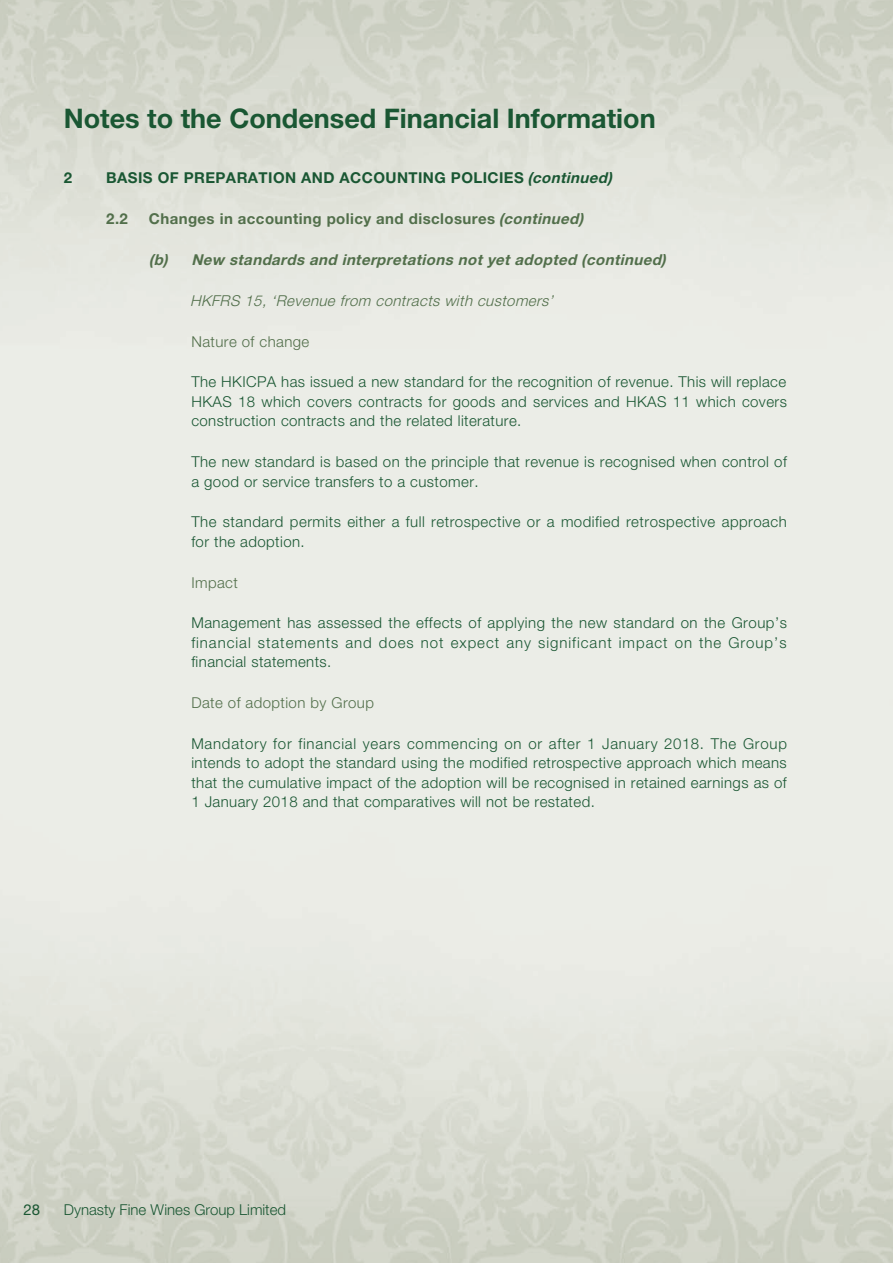
<style>
.page{position:relative;width:893px;height:1263px;background:#fff}
.page>*{position:absolute;margin:0;border:0;box-sizing:border-box;transform-origin:0 0}
.t1{font:700 27px "Helvetica Neue LT Std";color:#1a5733}
._00_Body_text{font:300 15px/19.5px "Helvetica Neue LT Std";letter-spacing:.03em;color:#1a5733;text-align:justify}
._03_Heading_3{font:italic 700 15px "Helvetica Neue LT Std";color:#526f4b}
._02_Heading_2{font:700 15px "Helvetica Neue LT Std";letter-spacing:.03em;color:#526f4b}
._01_Heading_1{font:700 15px "Helvetica Neue LT Std";letter-spacing:.03em;color:#1a5733}
._04_Heading_4{font:italic 300 15px "Helvetica Neue LT Std";color:#526f4b}
._05_Heading_5{font:300 15px "Helvetica Neue LT Std";letter-spacing:.03em;color:#526f4b}
._00_Body_text-2{font:300 15px "Helvetica Neue LT Std";color:#1a5733}
.t2{font:15px "Helvetica Neue LT Std";color:#1a5733}
.s1{font-style:italic}
</style>
<div class="page">
<h1 class="t1" style="left:64px;top:101px;width:593px">Notes to the Condensed Financial Information</h1>
<p class="_01_Heading_1" style="left:64px;top:169px;width:10px">2</p>
<p class="_01_Heading_1" style="left:106px;top:169px;width:507px">BASIS OF PREPARATION AND ACCOUNTING POLICIES <span class="s1">(continued)</span></p>
<p class="_02_Heading_2" style="left:106px;top:210px;width:23px">2.2</p>
<p class="_02_Heading_2" style="left:149px;top:210px;width:436px">Changes in accounting policy and disclosures <span class="s1">(continued)</span></p>
<p class="_03_Heading_3" style="left:149px;top:250px;width:518px">(b) New standards and interpretations notyetadopted (continued)</p>
<p class="_04_Heading_4" style="left:190px;top:291px;width:369px">HKFRS 15, ‘Revenue from contracts with customers’</p>
<p class="_05_Heading_5" style="left:191px;top:332px;width:120px">Nature of change</p>
<p class="_00_Body_text" style="left:191px;top:372px;width:597px">The HKICPA has issued a new standard for the recognition of revenue. This will replace HKAS 18 which covers contracts for goods and services and HKAS 11 which covers construction contracts and the related literature.</p>
<p class="_00_Body_text" style="left:191px;top:452px;width:597px">The new standard is based on the principle that revenue is recognised when control of a good or service transfers to a customer.</p>
<p class="_00_Body_text" style="left:191px;top:512px;width:597px">The standard permits either a full retrospective or a modified retrospective approach for the adoption.</p>
<p class="_05_Heading_5" style="left:191px;top:573px;width:48px">Impact</p>
<p class="_00_Body_text" style="left:191px;top:613px;width:597px">Management has assessed the effects of applying the new standard on the Group’s financial statements and does not expect any significant impact on the Group’s financial statements.</p>
<p class="_05_Heading_5" style="left:191px;top:694px;width:184px">Date of adoption by Group</p>
<p class="_00_Body_text" style="left:191px;top:733px;width:597px">Mandatory for financial years commencing on or after 1 January 2018. The Group intends to adopt the standard using the modified retrospective approach which means that the cumulative impact of the adoption will be recognised in retained earnings as of 1 January 2018 and that comparatives will not be restated.</p>
<p class="t2" style="left:24px;top:1200px;width:18px">28</p>
<p class="_00_Body_text-2" style="left:64px;top:1201px;width:224px">Dynasty Fine Wines Group Limited</p>
</div>
